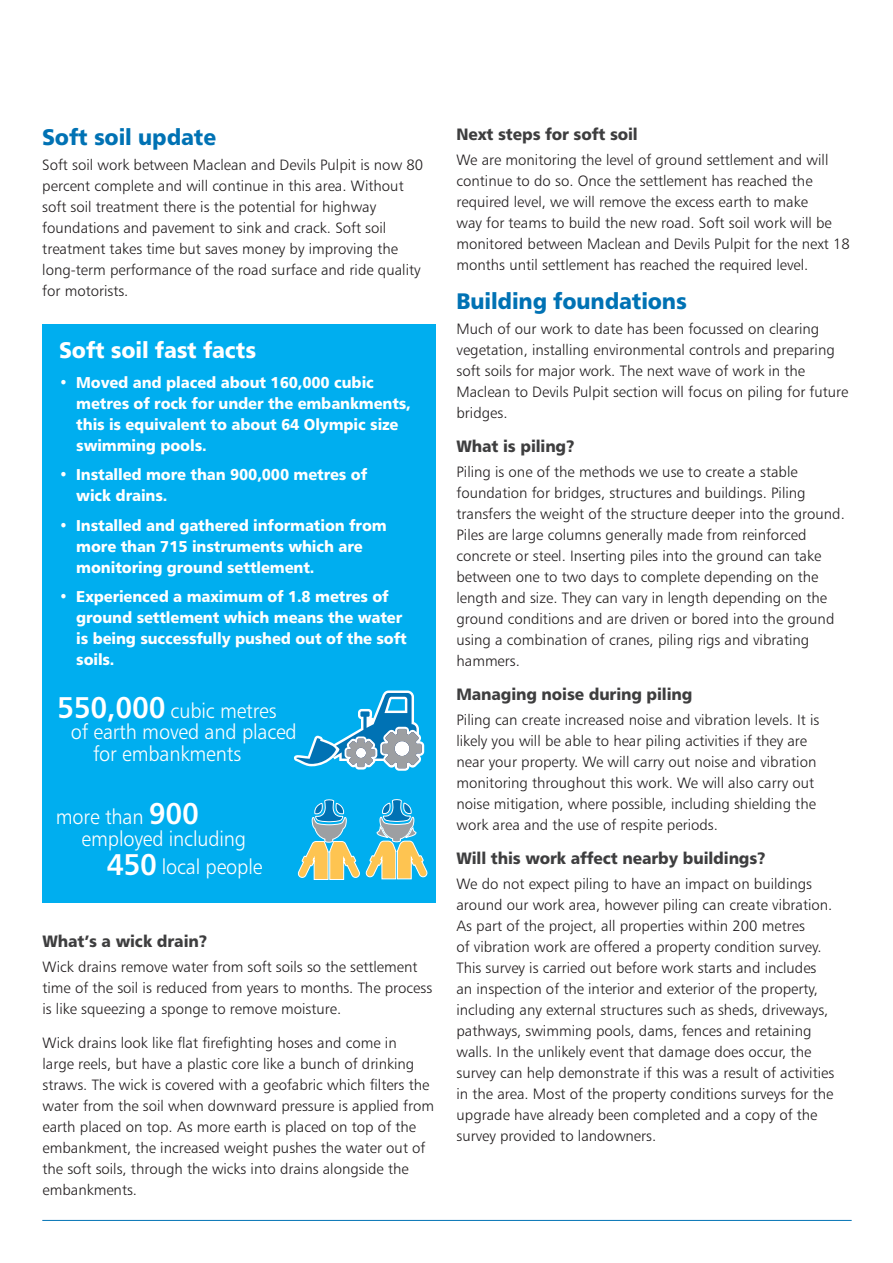
<style>
.page{position:relative;width:893px;height:1263px;background:#fff}
.page>*{position:absolute;margin:0;border:0;box-sizing:border-box;transform-origin:0 0}
.SUB_1_BLUE{font:500 30px "Trans Text Md";color:#fff;scale:.95 1}
.SUB_1_BLUE-2{font:700 22.5px "Trans Text Bd";letter-spacing:-.01em;color:#0072b4;scale:.95 1}
.BREAKOUT_HEADER{font:700 22.5px "Trans Text Bd";letter-spacing:-.01em;color:#fff;scale:.95 1}
.INFOG_Text{font:300 21px "Trans Text Lt";letter-spacing:-.01em;color:#fff;scale:.95 1}
.SUB_2_GREY{font:700 16.5px "Trans Text Bd";letter-spacing:-.01em;color:#3e3e3f;scale:.95 1}
.t1{font:700 15.75px/21px "Trans Text Bd";letter-spacing:-.01em;color:#fff;scale:.95 1}
.BODY_1{font:300 15px/21px "Trans Text Lt";color:#231f20}
.SUB_2_GREY-2{font:300 15px/21px "Trans Text Lt";color:#231f20}
.s1{font-family:"Trans Text Md";font-weight:500;font-size:30px}
</style>
<div class="page">
<div style="left:42px;top:324px;width:393px;height:579px;background:#00aeef"></div>
<svg style="left:294px;top:690px;width:130px;height:81px"></svg>
<svg style="left:297px;top:799px;width:131px;height:81px"></svg>
<hr style="left:42px;top:1220px;width:810px;height:1px;background:#0072b4">
<p class="SUB_1_BLUE-2" style="left:42px;top:122px;width:184px">Soft soil update</p>
<p class="BODY_1" style="left:42px;top:154px;width:382px">Soft soil work between Maclean and Devils Pulpit is now 80 percent complete and will continue in this area. Without soft soil treatment there is the potential for highway foundations and pavement to sink and crack. Soft soil treatment takes time but saves money by improving the long-term performance of the road surface and ride quality for motorists.</p>
<p class="BREAKOUT_HEADER" style="left:59px;top:336px;width:209px">Soft soil fast facts</p>
<p class="t1" style="left:76px;top:371px;width:354px;text-indent:-17px">• Moved and placed about 160,000 cubic metres of rock for under the embankments, this is equivalent to about 64 Olympic size swimming pools.</p>
<p class="t1" style="left:76px;top:464px;width:308px;text-indent:-17px">• Installed more than 900,000 metres of wick drains.</p>
<p class="t1" style="left:76px;top:514px;width:328px;text-indent:-17px">• Installed and gathered information from more than 715 instruments which are monitoring ground settlement.</p>
<p class="t1" style="left:76px;top:586px;width:349px;text-indent:-17px">• Experienced a maximum of 1.8 metres of ground settlement which means the water is being successfully pushed out of the soft soils.</p>
<p class="INFOG_Text" style="left:57px;top:698px;width:233px"><span class="s1">550,000</span> cubic metres</p>
<p class="INFOG_Text" style="left:93px;top:741px;width:157px">for embankments</p>
<p class="INFOG_Text" style="left:71px;top:719px;width:240px">of earth moved and placed</p>
<p class="INFOG_Text" style="left:56px;top:804px;width:152px">more than <span class="s1">900</span></p>
<p class="INFOG_Text" style="left:82px;top:825px;width:175px">employed including</p>
<p class="SUB_1_BLUE" style="left:107px;top:846px;width:55px">450</p>
<p class="INFOG_Text" style="left:162px;top:854px;width:107px">local people</p>
<p class="SUB_2_GREY" style="left:43px;top:930px;width:175px">What’s a wick drain?</p>
<p class="BODY_1" style="left:43px;top:956px;width:391px">Wick drains remove water from soft soils so the settlement time of the soil is reduced from years to months. The process is like squeezing a sponge to remove moisture.</p>
<p class="SUB_2_GREY-2" style="left:43px;top:1032px;width:393px">Wick drains look like flat firefighting hoses and come in<br>large reels, but have a plastic core like a bunch of drinking straws. The wick is covered with a geofabric which filters the water from the soil when downward pressure is applied from earth placed on top. As more earth is placed on top of the embankment, the increased weight pushes the water out of the soft soils, through the wicks into drains alongside the embankments.</p>
<p class="SUB_2_GREY" style="left:456px;top:124px;width:192px">Next steps for soft soil</p>
<p class="BODY_1" style="left:456px;top:149px;width:395px">We are monitoring the level of ground settlement and will continue to do so. Once the settlement has reached the required level, we will remove the excess earth to make<br>way for teams to build the new road. Soft soil work will be monitored between Maclean and Devils Pulpit for the next 18 months until settlement has reached the required level.</p>
<p class="SUB_1_BLUE-2" style="left:456px;top:286px;width:244px">Building foundations</p>
<p class="BODY_1" style="left:456px;top:318px;width:393px">Much of our work to date has been focussed on clearing vegetation, installing environmental controls and preparing soft soils for major work. The next wave of work in the Maclean to Devils Pulpit section will focus on piling for future bridges.</p>
<p class="SUB_2_GREY" style="left:456px;top:435px;width:126px">What is piling?</p>
<p class="BODY_1" style="left:456px;top:461px;width:390px">Piling is one of the methods we use to create a stable foundation for bridges, structures and buildings. Piling transfers the weight of the structure deeper into the ground.<br>Piles are large columns generally made from reinforced concrete or steel. Inserting piles into the ground can take between one to two days to complete depending on the length and size. They can vary in length depending on the ground conditions and are driven or bored into the ground using a combination of cranes, piling rigs and vibrating hammers.</p>
<p class="SUB_2_GREY" style="left:456px;top:683px;width:250px">Managing noise during piling</p>
<p class="BODY_1" style="left:456px;top:709px;width:364px">Piling can create increased noise and vibration levels. It is likely you will be able to hear piling activities if they are near your property. We will carry out noise and vibration monitoring throughout this work. We will also carry out noise mitigation, where possible, including shielding the work area and the use of respite periods.</p>
<p class="SUB_2_GREY" style="left:456px;top:847px;width:327px">Will this work affect nearby buildings?</p>
<p class="BODY_1" style="left:456px;top:873px;width:379px">We do not expect piling to have an impact on buildings around our work area, however piling can create vibration.<br>As part of the project, all properties within 200 metres<br>of vibration work are offered a property condition survey.<br>This survey is carried out before work starts and includes an inspection of the interior and exterior of the property, including any external structures such as sheds, driveways, pathways, swimming pools, dams, fences and retaining walls. In the unlikely event that damage does occur, the survey can help demonstrate if this was a result of activities in the area. Most of the property conditions surveys for the upgrade have already been completed and a copy of the survey provided to landowners.</p>
</div>
